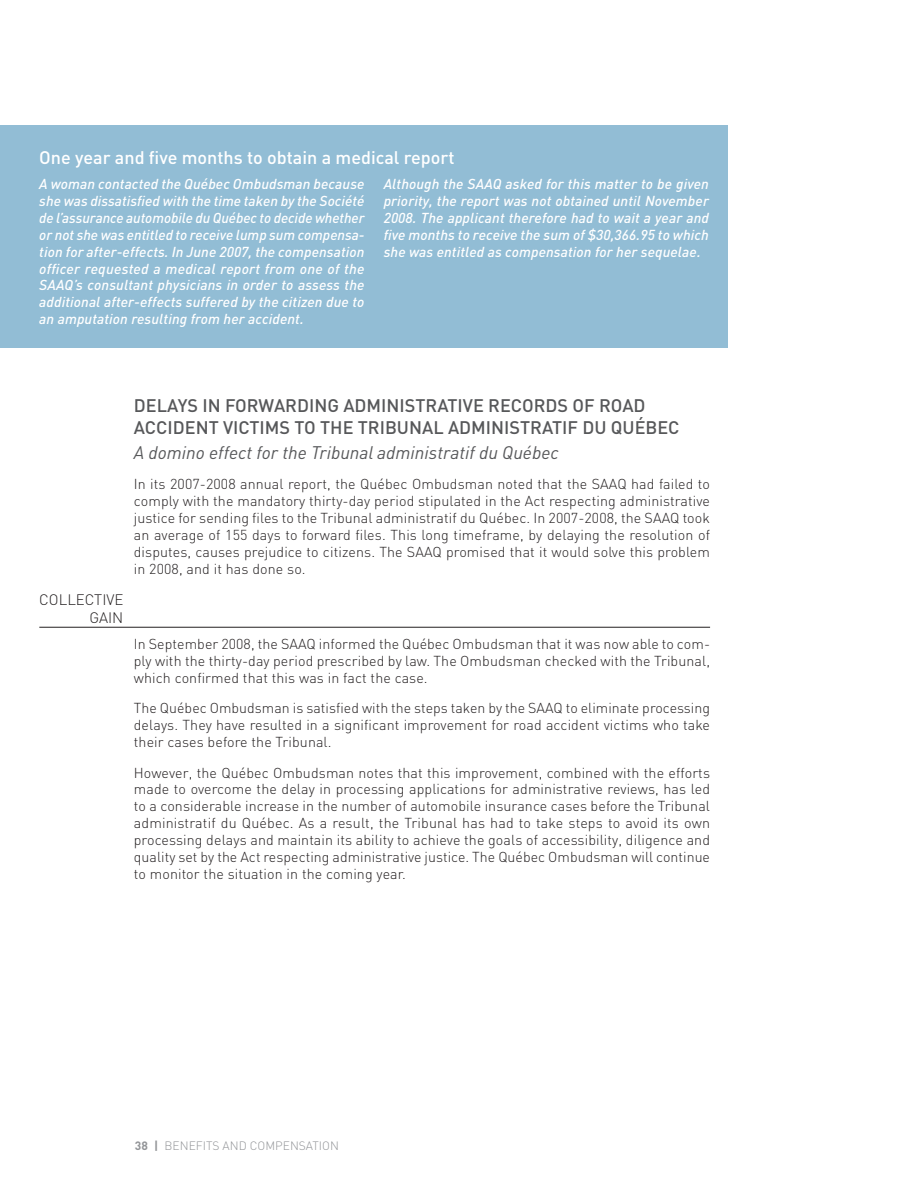
<style>
.page{position:relative;width:919px;height:1191px;background:#fff}
.page>*{position:absolute;margin:0;border:0;box-sizing:border-box;transform-origin:0 0}
.t1{font:500 18px/21.6px "DIN";color:#57585a}
.t2{font:italic 18px "DINOT";color:#57585a}
.t3{font:500 18px "DIN";color:#fff}
.t4{font:300 15px/18px "DIN";color:#231f20;text-align:right}
.t5{font:300 14.25px/16.8px "DIN";letter-spacing:.01em;color:#231f20;text-align:justify}
.t6{font:italic 500 14.25px/16.8px "DINOT";letter-spacing:.005em;color:#fff;text-align:justify}
.t7{font:300 12px "DIN";color:#939598}
.s1{font-weight:700}
</style>
<div class="page">
<div style="left:0;top:125px;width:728px;height:223px;background:#92bdd5"></div>
<hr style="left:39px;top:626px;width:671px;height:1px;background:#231f20">
<p class="t3" style="left:39px;top:151px;width:417px">One year and five months to obtain a medical report</p>
<p class="t6" style="left:39px;top:177px;width:327px">A woman contacted the Québec Ombudsman because she was dissatisfied with the time taken by the Société de l’assurance automobile du Québec to decide whether or not she was entitled to receive lump sum compensa&shy;tion for after-effects. In June 2007, the compensation officer requested a medical report from one of the SAAQ’s consultant physicians in order to assess the additional after-effects suffered by the citizen due to an amputation resulting from her accident.</p>
<p class="t6" style="left:384px;top:177px;width:327px">Although the SAAQ asked for this matter to be given priority, the report was not obtained until November 2008. The applicant therefore had to wait a year and five months to receive the sum of $30,366.95 to which she was entitled as compensation for her sequelae.</p>
<p class="t4" style="left:39px;top:592px;width:86px">COLLECTIVE<br>GAIN</p>
<p class="t1" style="left:134px;top:397px;width:547px">DELAYS IN FORWARDING ADMINISTRATIVE RECORDS OF ROAD<br>ACCIDENT VICTIMS TO THE TRIBUNAL ADMINISTRATIF DU QUÉBEC</p>
<p class="t2" style="left:134px;top:446px;width:426px">A domino effect for the Tribunal administratif du Québec</p>
<p class="t5" style="left:134px;top:477px;width:577px">In its 2007-2008 annual report, the Québec Ombudsman noted that the SAAQ had failed to comply with the mandatory thirty-day period stipulated in the Act respecting administrative justice for sending files to the Tribunal administratif du Québec. In 2007-2008, the SAAQ took an average of 155 days to forward files. This long timeframe, by delaying the resolution of disputes, causes prejudice to citizens. The SAAQ promised that it would solve this problem in 2008, and it has done so.</p>
<p class="t5" style="left:134px;top:637px;width:577px">In September 2008, the SAAQ informed the Québec Ombudsman that it was now able to com&shy;ply with the thirty-day period prescribed by law. The Ombudsman checked with the Tribunal, which confirmed that this was in fact the case.</p>
<p class="t5" style="left:134px;top:701px;width:578px">The Québec Ombudsman is satisfied with the steps taken by the SAAQ to eliminate processing delays. They have resulted in a significant improvement for road accident victims who take their cases before the Tribunal.</p>
<p class="t5" style="left:134px;top:765px;width:577px">However, the Québec Ombudsman notes that this improvement, combined with the efforts made to overcome the delay in processing applications for administrative reviews, has led to a considerable increase in the number of automobile insurance cases before the Tribunal administratif du Québec. As a result, the Tribunal has had to take steps to avoid its own processing delays and maintain its ability to achieve the goals of accessibility, diligence and quality set by the Act respecting administrative justice. The Québec Ombudsman will continue to monitor the situation in the coming year.</p>
<p class="t7" style="left:135px;top:1141px;width:205px"><span class="s1">38 |</span> BENEFITS AND COMPENSATION</p>
</div>
